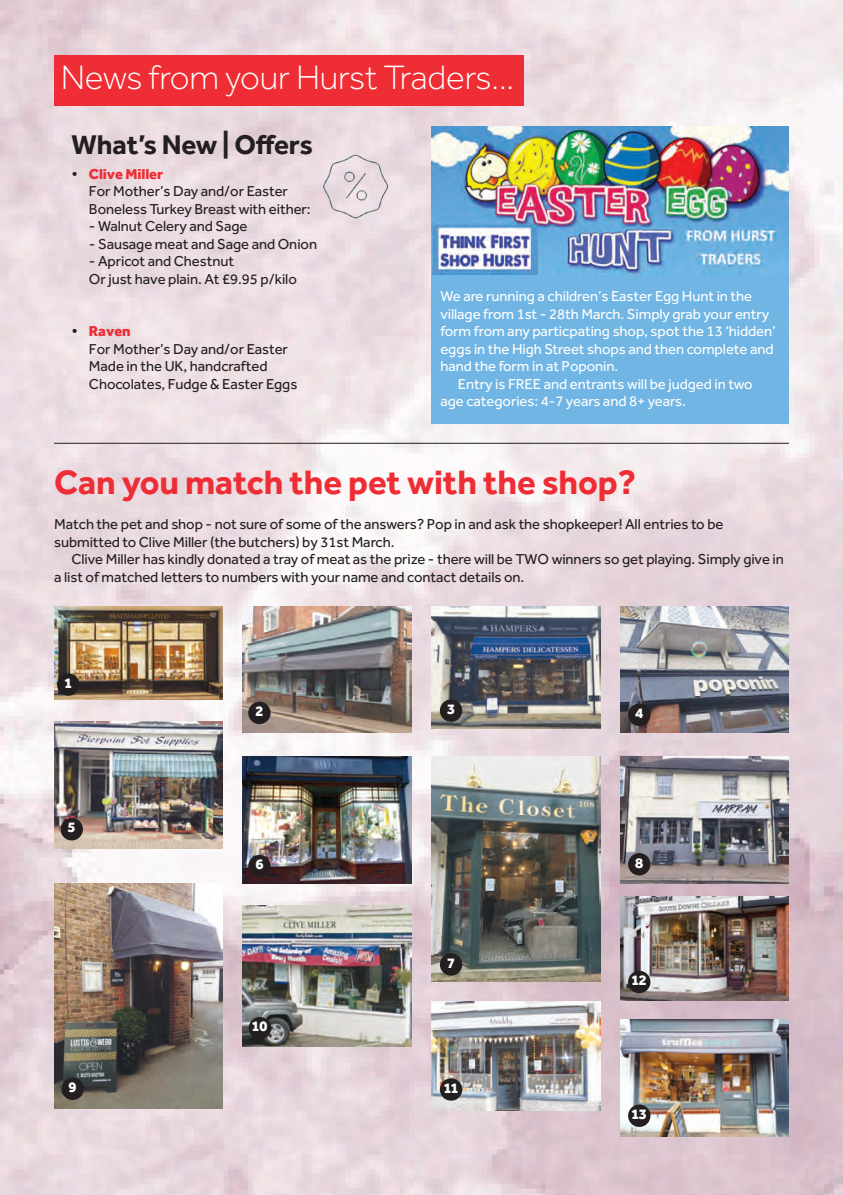
<style>
.page{position:relative;width:843px;height:1195px;background:#fff}
.page>*{position:absolute;margin:0;border:0;box-sizing:border-box;transform-origin:0 0}
.t1{font:700 35px "Effra";letter-spacing:-.005em;color:#ee2d34}
.t2{font:300 35px "Effra";letter-spacing:-.005em;color:#fff}
.t3{font:700 28px "Effra";letter-spacing:-.005em;color:#231f20}
.t4{font:14.88px/17.5px "Effra";letter-spacing:-.005em;color:#231f20}
.t5{font:14.88px "Effra";letter-spacing:-.005em;color:#fff}
.t6{font:800 14.88px "Effra";letter-spacing:-.005em;color:#fff}
.s1{font-weight:500}
.s2{font-weight:800;color:#ee2d34}
</style>
<div class="page">
<img style="left:0;top:0;width:842px;height:1194px">
<div style="left:54px;top:55px;width:469px;height:50px;background:#ee2d34"></div>
<img style="left:316px;top:147px;width:78px;height:78px">
<div style="left:431px;top:126px;width:357px;height:298px;background:#70b5e4"></div>
<img style="left:431px;top:126px;width:357px;height:148px">
<hr style="left:54px;top:443px;width:734px;height:1px;background:#231f20">
<img style="left:54px;top:606px;width:169px;height:93px">
<img style="left:243px;top:606px;width:168px;height:126px">
<img style="left:431px;top:606px;width:169px;height:122px">
<img style="left:620px;top:606px;width:168px;height:126px">
<img style="left:54px;top:721px;width:169px;height:127px">
<img style="left:243px;top:756px;width:168px;height:127px">
<img style="left:431px;top:756px;width:169px;height:225px">
<img style="left:620px;top:756px;width:168px;height:127px">
<img style="left:54px;top:883px;width:169px;height:225px">
<img style="left:243px;top:905px;width:168px;height:141px">
<img style="left:431px;top:1001px;width:169px;height:108px">
<img style="left:620px;top:896px;width:168px;height:104px">
<img style="left:620px;top:1019px;width:168px;height:116px">
<div style="left:57px;top:673px;width:22px;height:22px;background:#231f20;border-radius:50%"></div>
<div style="left:248px;top:701px;width:22px;height:23px;background:#231f20;border-radius:50%"></div>
<div style="left:439px;top:699px;width:23px;height:22px;background:#231f20;border-radius:50%"></div>
<div style="left:627px;top:703px;width:23px;height:23px;background:#231f20;border-radius:50%"></div>
<div style="left:60px;top:817px;width:23px;height:23px;background:#231f20;border-radius:50%"></div>
<div style="left:248px;top:854px;width:22px;height:23px;background:#231f20;border-radius:50%"></div>
<div style="left:439px;top:953px;width:23px;height:22px;background:#231f20;border-radius:50%"></div>
<div style="left:627px;top:852px;width:23px;height:23px;background:#231f20;border-radius:50%"></div>
<div style="left:627px;top:970px;width:23px;height:22px;background:#231f20;border-radius:50%"></div>
<div style="left:627px;top:1104px;width:23px;height:22px;background:#231f20;border-radius:50%"></div>
<div style="left:439px;top:1078px;width:23px;height:22px;background:#231f20;border-radius:50%"></div>
<div style="left:249px;top:1016px;width:22px;height:23px;background:#231f20;border-radius:50%"></div>
<div style="left:61px;top:1077px;width:23px;height:22px;background:#231f20;border-radius:50%"></div>
<h1 class="t2" style="left:61px;top:57px;width:455px">News from your Hurst Traders...</h1>
<h2 class="t3" style="left:72px;top:127px;width:243px">What’s New | Offers</h2>
<p class="t4" style="left:89px;top:165px;width:223px;text-indent:-17px"><span class="s1">•</span> <span class="s2">Clive Miller<br></span>For Mother’s Day and/or Easter<br>Boneless Turkey Breast with either:</p>
<p class="t4" style="left:89px;top:217px;width:160px">- Walnut Celery and Sage</p>
<p class="t4" style="left:89px;top:235px;width:229px">- Sausage meat and Sage and Onion</p>
<p class="t4" style="left:89px;top:252px;width:209px">- Apricot and Chestnut<br>Or just have plain. At £9.95 p/kilo</p>
<p class="t4" style="left:89px;top:322px;width:210px;text-indent:-17px"><span class="s1">•</span> <span class="s2">Raven<br></span>For Mother’s Day and/or Easter<br>Made in the UK, handcrafted<br>Chocolates, Fudge &amp; Easter Eggs</p>
<p class="t5" style="left:440px;top:288px;width:313px">We are running a children’s Easter Egg Hunt in the</p>
<p class="t5" style="left:440px;top:305px;width:330px">village from 1st - 28th March. Simply grab your entry</p>
<p class="t5" style="left:440px;top:323px;width:337px">form from any particpating shop, spot the 13 ‘hidden’</p>
<p class="t5" style="left:440px;top:340px;width:334px">eggs in the High Street shops and then complete and</p>
<p class="t5" style="left:440px;top:358px;width:179px">hand the form in at Poponin.</p>
<p class="t5" style="left:457px;top:375px;width:296px">Entry is FREE and entrants will be judged in two</p>
<p class="t5" style="left:440px;top:393px;width:247px">age categories: 4-7 years and 8+ years.</p>
<h1 class="t1" style="left:54px;top:461px;width:583px">Can you match the pet with the shop?</h1>
<p class="t4" style="left:54px;top:515px;width:670px">Match the pet and shop - not sure of some of the answers? Pop in and ask the shopkeeper! All entries to be submitted to Clive Miller (the butchers) by 31st March.</p>
<p class="t4" style="left:54px;top:550px;width:731px;text-indent:17px">Clive Miller has kindly donated a tray of meat as the prize - there will be TWO winners so get playing. Simply give in a list of matched letters to numbers with your name and contact details on.</p>
<p class="t6" style="left:65px;top:673px;width:9px">1</p>
<p class="t6" style="left:68px;top:818px;width:9px">5</p>
<p class="t6" style="left:69px;top:1077px;width:10px">9</p>
<p class="t6" style="left:255px;top:701px;width:9px">2</p>
<p class="t6" style="left:447px;top:699px;width:10px">3</p>
<p class="t6" style="left:634px;top:703px;width:10px">4</p>
<p class="t6" style="left:255px;top:855px;width:10px">6</p>
<p class="t6" style="left:252px;top:1016px;width:17px">10</p>
<p class="t6" style="left:447px;top:953px;width:9px">7</p>
<p class="t6" style="left:444px;top:1078px;width:15px">11</p>
<p class="t6" style="left:634px;top:853px;width:10px">8</p>
<p class="t6" style="left:631px;top:970px;width:16px">12</p>
<p class="t6" style="left:631px;top:1104px;width:17px">13</p>
</div>
